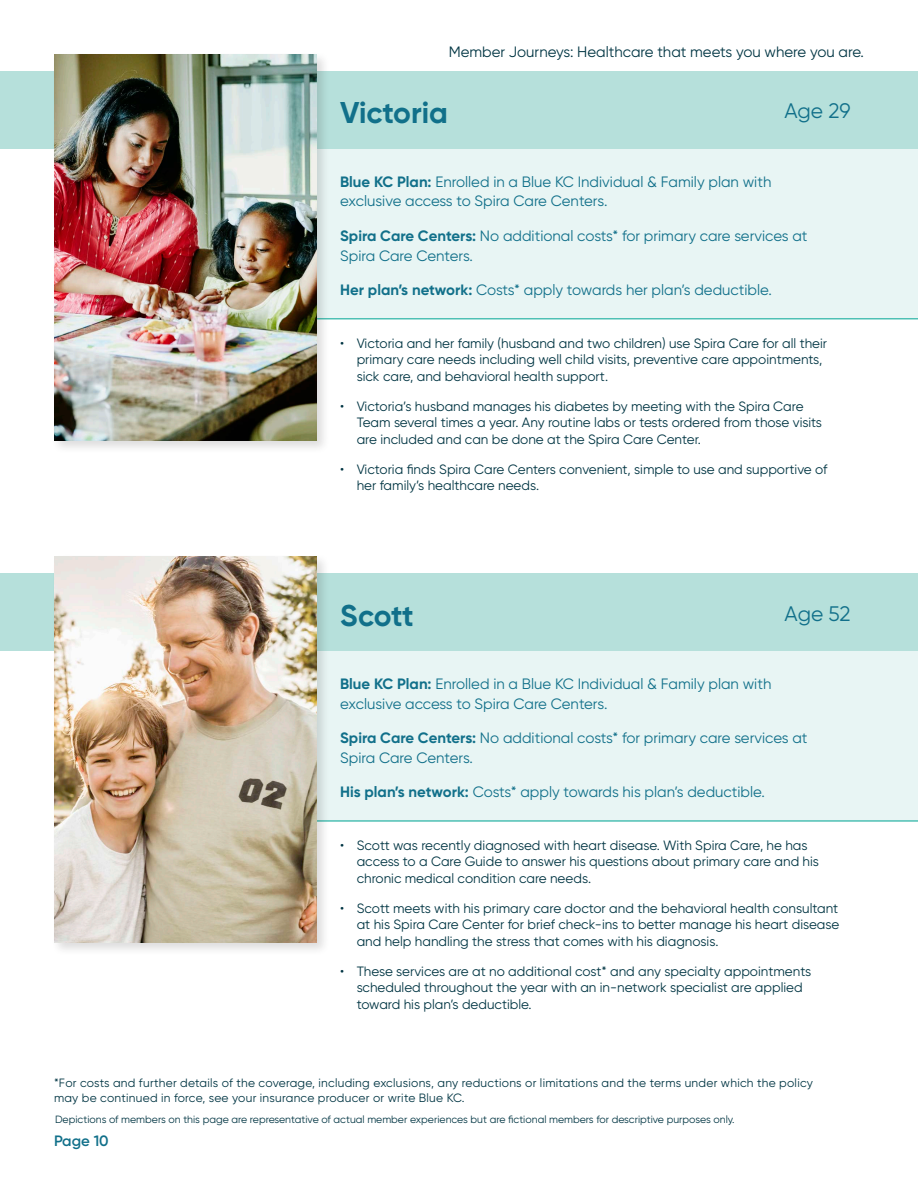
<style>
.page{position:relative;width:918px;height:1188px;background:#fff}
.page>*{position:absolute;margin:0;border:0;box-sizing:border-box;transform-origin:0 0}
.No_Spacing{font:700 30px "Gilroy";letter-spacing:-.005em;color:#11708a}
.No_Spacing-2{font:21px "Gilroy";letter-spacing:-.005em;color:#11708a}
.No_Spacing-3{font:15px/19.5px "Gilroy";color:#11708a}
.No_Spacing-4{font:15px "Gilroy";color:#003543}
.t1{font:600 15px "Gilroy";color:#11708a}
.List_Paragraph{font:13.5px/16.5px "Gilroy";color:#003543}
.t2{font:12px/15px "Gilroy";letter-spacing:.02em;color:#003543}
.t3{font:10.5px "Gilroy";color:#003543}
.s1{font-weight:700}
</style>
<div class="page">
<div style="left:195px;top:143px;width:723px;height:175px;background:#e8f5f4"></div>
<div style="left:195px;top:645px;width:723px;height:175px;background:#e8f5f4"></div>
<div style="left:0;top:71px;width:918px;height:78px;background:#b6e0db"></div>
<div style="left:0;top:573px;width:918px;height:78px;background:#b6e0db"></div>
<hr style="left:111px;top:318px;width:807px;height:2px;background:#4ec0b4">
<hr style="left:111px;top:820px;width:807px;height:2px;background:#4ec0b4">
<div style="left:51px;top:553px;width:279px;height:404px;background:#231f20;opacity:.15"></div>
<img style="left:54px;top:556px;width:262px;height:387px">
<div style="left:51px;top:51px;width:279px;height:404px;background:#231f20;opacity:.15"></div>
<img style="left:54px;top:54px;width:262px;height:387px">
<p class="No_Spacing-4" style="left:449px;top:42px;width:417px">Member Journeys: Healthcare that meets you where you are.</p>
<p class="No_Spacing" style="left:340px;top:94px;width:109px">Victoria</p>
<p class="No_Spacing-2" style="left:784px;top:98px;width:68px">Age 29</p>
<p class="No_Spacing-3" style="left:340px;top:172px;width:433px"><span class="s1">Blue KC Plan:</span> Enrolled in a Blue KC Individual &amp; Family plan with exclusive access to Spira Care Centers.</p>
<p class="No_Spacing-3" style="left:340px;top:226px;width:469px"><span class="s1">Spira Care Centers:</span> No additional costs* for primary care services at<br>Spira Care Centers.</p>
<p class="No_Spacing-3" style="left:340px;top:280px;width:433px"><span class="s1">Her plan’s network:</span> Costs* apply towards her plan’s deductible.</p>
<p class="List_Paragraph" style="left:357px;top:335px;width:472px;text-indent:-16px">• Victoria and her family (husband and two children) use Spira Care for all their primary care needs including well child visits, preventive care appointments, sick care, and behavioral health support.</p>
<p class="List_Paragraph" style="left:357px;top:398px;width:467px;text-indent:-16px">• Victoria’s husband manages his diabetes by meeting with the Spira Care<br>Team several times a year. Any routine labs or tests ordered from those visits are included and can be done at the Spira Care Center.</p>
<p class="List_Paragraph" style="left:357px;top:461px;width:472px;text-indent:-16px">• Victoria finds Spira Care Centers convenient, simple to use and supportive of her family’s healthcare needs.</p>
<p class="No_Spacing" style="left:340px;top:596px;width:75px">Scott</p>
<p class="No_Spacing-2" style="left:785px;top:600px;width:67px">Age 52</p>
<p class="No_Spacing-3" style="left:340px;top:674px;width:433px"><span class="s1">Blue KC Plan:</span> Enrolled in a Blue KC Individual &amp; Family plan with exclusive access to Spira Care Centers.</p>
<p class="No_Spacing-3" style="left:340px;top:728px;width:469px"><span class="s1">Spira Care Centers:</span> No additional costs* for primary care services at<br>Spira Care Centers.</p>
<p class="No_Spacing-3" style="left:340px;top:782px;width:426px"><span class="s1">His plan’s network:</span> Costs* apply towards his plan’s deductible.</p>
<p class="List_Paragraph" style="left:357px;top:837px;width:464px;text-indent:-16px">• Scott was recently diagnosed with heart disease. With Spira Care, he has access to a Care Guide to answer his questions about primary care and his chronic medical condition care needs.</p>
<p class="List_Paragraph" style="left:357px;top:900px;width:484px;text-align:justify;text-indent:-16px">• Scott meets with his primary care doctor and the behavioral health consultant at his Spira Care Center for brief check-ins to better manage his heart disease and help handling the stress that comes with his diagnosis.</p>
<p class="List_Paragraph" style="left:357px;top:963px;width:456px;text-indent:-16px">• These services are at no additional cost* and any specialty appointments scheduled throughout the year with an in-network specialist are applied toward his plan’s deductible.</p>
<p class="t2" style="left:54px;top:1075px;width:761px">*For costs and further details of the coverage, including exclusions, any reductions or limitations and the terms under which the policy may be continued in force, see your insurance producer or write Blue KC.</p>
<p class="t3" style="left:55px;top:1113px;width:681px">Depictions of members on this page are representative of actual member experiences but are fictional members for descriptive purposes only.</p>
<p class="t1" style="left:54px;top:1131px;width:56px">Page 10</p>
</div>
